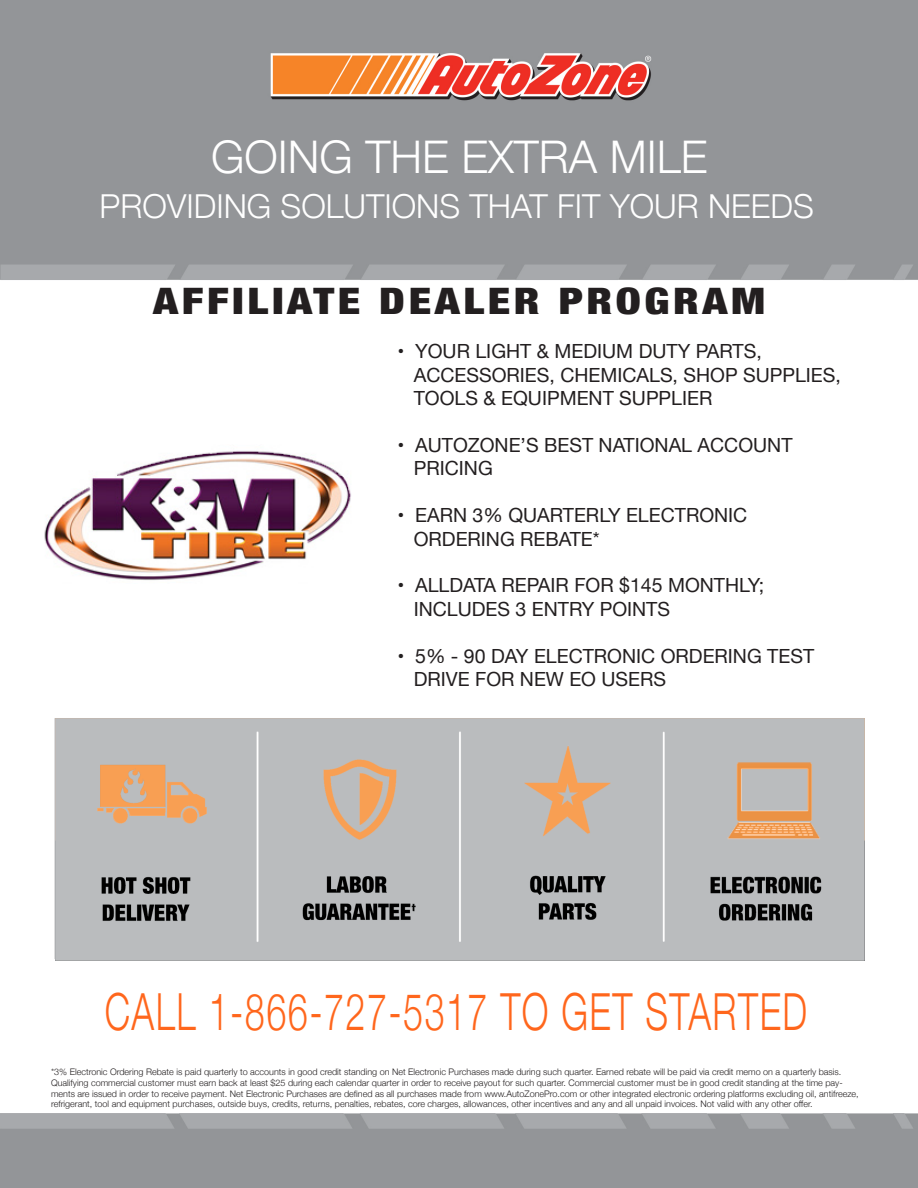
<style>
.page{position:relative;width:918px;height:1188px;background:#fff}
.page>*{position:absolute;margin:0;border:0;box-sizing:border-box;transform-origin:0 0}
.t1{font:300 51.15px "Helvetica Neue";letter-spacing:.04em;color:#ff661c;scale:.7 1}
.t2{font:300 45px "Helvetica Neue";color:#fff}
.t3{font:900 condensed 36.45px "Helvetica Neue";letter-spacing:.08em;color:#231f20;scale:1.23 1}
.t4{font:300 33px "Helvetica Neue";color:#fff}
.t5{font:19.5px/23.4px "Helvetica Neue";color:#231f20}
.t6{font:300 9px/10.8px "Helvetica Neue";color:#231f20}
</style>
<div class="page">
<img style="left:0;top:0;width:918px;height:961px">
<div style="left:40px;top:325px;width:840px;height:372px;background:#fff"></div>
<img style="left:55px;top:719px;width:809px;height:241px">
<img style="left:37px;top:445px;width:314px;height:138px">
<p class="t2" style="left:211px;top:121px;width:498px">GOING THE EXTRA MILE</p>
<p class="t4" style="left:100px;top:179px;width:716px">PROVIDING SOLUTIONS THAT FIT YOUR NEEDS</p>
<p class="t3" style="left:153px;top:271px;width:499px">AFFILIATE DEALER PROGRAM</p>
<p class="t5" style="left:398px;top:341px;width:366px">• YOUR LIGHT &amp; MEDIUM DUTY PARTS,</p>
<p class="t5" style="left:414px;top:364px;width:429px">ACCESSORIES, CHEMICALS, SHOP SUPPLIES,<br>TOOLS &amp; EQUIPMENT SUPPLIER</p>
<p class="t5" style="left:398px;top:434px;width:397px">• AUTOZONE’S BEST NATIONAL ACCOUNT</p>
<p class="t5" style="left:414px;top:458px;width:81px">PRICING</p>
<p class="t5" style="left:398px;top:505px;width:351px">• EARN 3% QUARTERLY ELECTRONIC</p>
<p class="t5" style="left:414px;top:528px;width:187px">ORDERING REBATE*</p>
<p class="t5" style="left:398px;top:575px;width:368px">• ALLDATA REPAIR FOR $145 MONTHLY;</p>
<p class="t5" style="left:414px;top:598px;width:258px">INCLUDES 3 ENTRY POINTS</p>
<p class="t5" style="left:414px;top:645px;width:402px;text-indent:-16px">• 5% - 90 DAY ELECTRONIC ORDERING TEST<br>DRIVE FOR NEW EO USERS</p>
<p class="t1" style="left:105px;top:970px;width:1005px">CALL 1-866-727-5317 TO GET STARTED</p>
<p class="t6" style="left:51px;top:1066px;width:809px">*3% Electronic Ordering Rebate is paid quarterly to accounts in good credit standing on Net Electronic Purchases made during such quarter. Earned rebate will be paid via credit memo on a quarterly basis.<br>Qualifying commercial customer must earn back at least $25 during each calendar quarter in order to receive payout for such quarter. Commercial customer must be in good credit standing at the time pay&shy;ments are issued in order to receive payment. Net Electronic Purchases are defined as all purchases made from www.AutoZonePro.com or other integrated electronic ordering platforms excluding oil, antifreeze, refrigerant, tool and equipment purchases, outside buys, credits, returns, penalties, rebates, core charges, allowances, other incentives and any and all unpaid invoices. Not valid with any other offer.</p>
</div>
